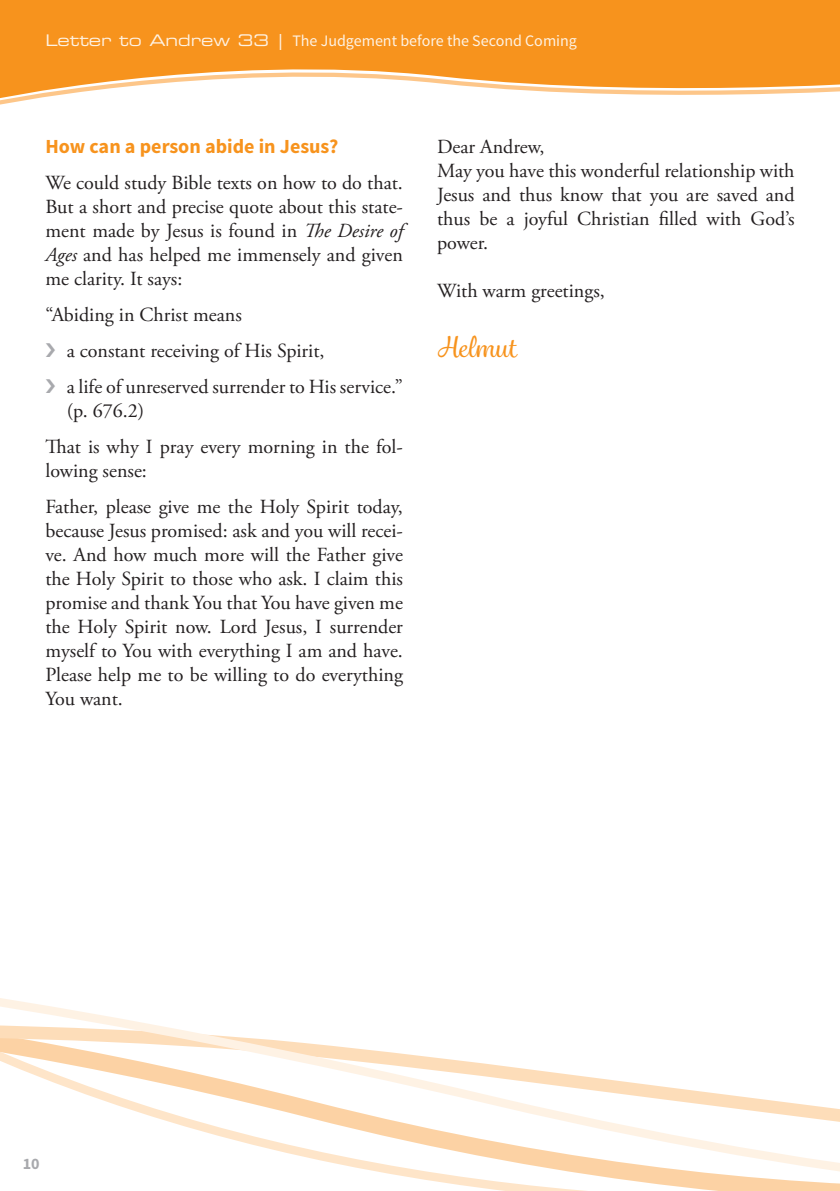
<style>
.page{position:relative;width:840px;height:1191px;background:#fff}
.page>*{position:absolute;margin:0;border:0;box-sizing:border-box;transform-origin:0 0}
._01_Helmut{font:500 28px "Grafolita Script";color:#f7931d}
._02_Grundtext{font:20px/24px "Adobe Garamond Pro";color:#231f20;text-align:justify}
._03_Zwischenüberschrift_orange{font:700 20px "Source Sans Pro";color:#f7931d}
.t1{font:16px "Source Sans Pro";color:#fef2e3}
.t2{font:700 16px "Source Sans Pro";color:#a8a9ad}
.s1{font-family:"Eurostile LT Std Ex 2"}
.s2{font-style:italic}
</style>
<div class="page">
<svg style="left:0;top:0;width:839px;height:101px;background:#f8a645"></svg>
<svg style="left:0;top:998px;width:839px;height:193px"></svg>
<p class="t1" style="left:45px;top:31px;width:533px"><span class="s1">Letter to Andrew 33 |</span> The Judgement before the Second Coming</p>
<p class="_03_Zwischenüberschrift_orange" style="left:45px;top:134px;width:294px">How can a person abide in Jesus?</p>
<p class="_02_Grundtext" style="left:45px;top:171px;width:359px">We could study Bible texts on how to do that.<br>But a short and precise quote about this state&shy;ment made by Jesus is found in <span class="s2">The Desire of Ages</span> and has helped me immensely and given me clarity. It says:</p>
<p class="_02_Grundtext" style="left:45px;top:303px;width:198px">“Abiding in Christ means</p>
<p class="_02_Grundtext" style="left:67px;top:339px;width:259px">a constant receiving of His Spirit,</p>
<p class="_02_Grundtext" style="left:67px;top:375px;width:337px">a life of unreserved surrender to His service.” (p. 676.2)</p>
<p class="_02_Grundtext" style="left:45px;top:435px;width:359px">That is why I pray every morning in the fol&shy;lowing sense:</p>
<p class="_02_Grundtext" style="left:45px;top:495px;width:359px">Father, please give me the Holy Spirit today, because Jesus promised: ask and you will recei&shy;ve. And how much more will the Father give the Holy Spirit to those who ask. I claim this promise and thank You that You have given me the Holy Spirit now. Lord Jesus, I surrender myself to You with everything I am and have.<br>Please help me to be willing to do everything You want.</p>
<p class="_02_Grundtext" style="left:437px;top:135px;width:109px">Dear Andrew,</p>
<p class="_02_Grundtext" style="left:437px;top:159px;width:359px">May you have this wonderful relationship with Jesus and thus know that you are saved and thus be a joyful Christian filled with God’s power.</p>
<p class="_02_Grundtext" style="left:437px;top:279px;width:169px">With warm greetings,</p>
<p class="_01_Helmut" style="left:437px;top:329px;width:80px">Helmut</p>
<p class="t2" style="left:23px;top:1153px;width:18px">10</p>
</div>
